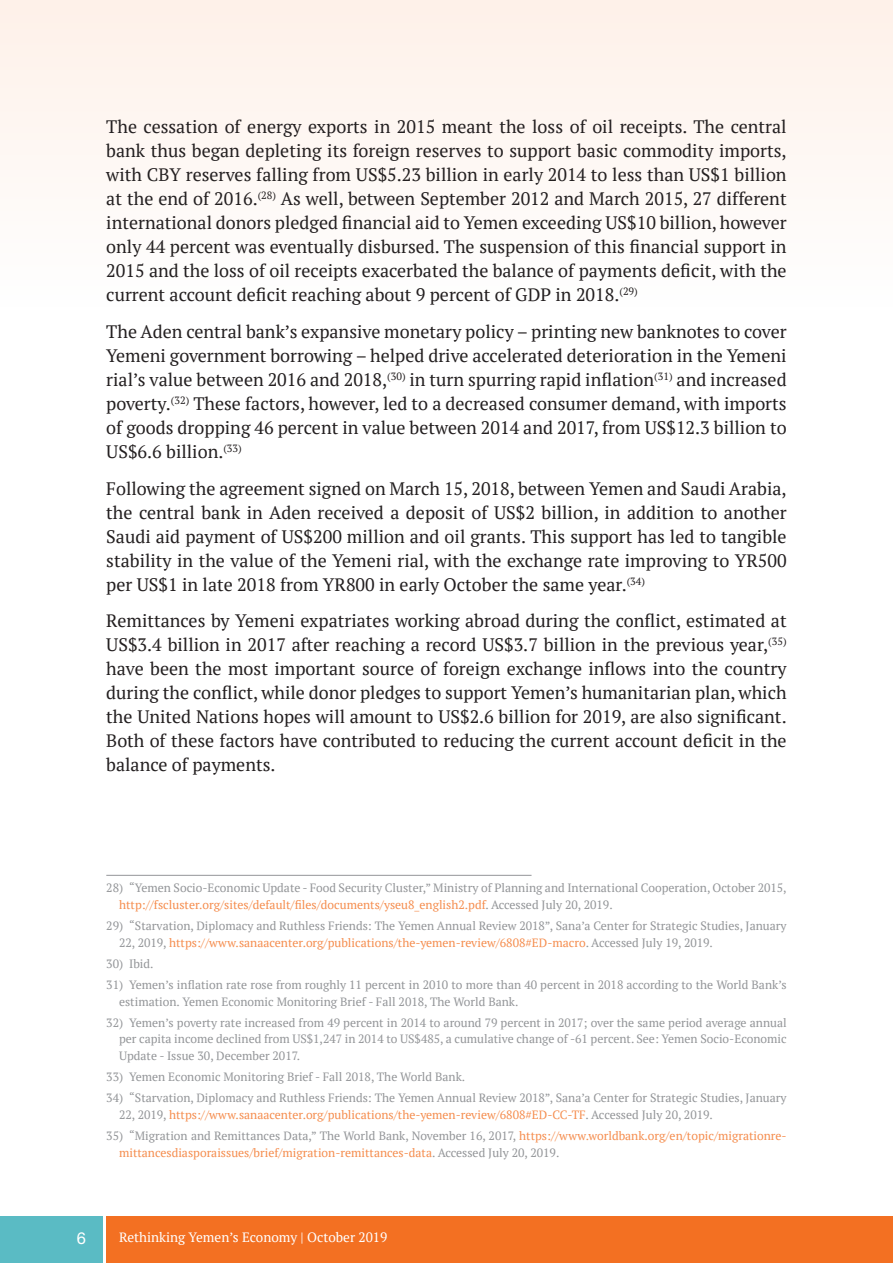
<style>
.page{position:relative;width:893px;height:1263px;background:#fff}
.page>*{position:absolute;margin:0;border:0;box-sizing:border-box;transform-origin:0 0}
.text{font:18px/24px "PT Serif";color:#231f20;text-align:justify}
.t1{font:16.5px "Helvetica Neue LT Pro";color:#fff}
.t2{font:13.5px "PT Serif";color:#fff}
.الحاشية{font:12px/16.5px "PT Serif";color:#939598}
.الحاشية-2{font:12px/16.5px "PT Serif";color:#f58d4e}
.s1{color:#f58d4e}
.s2{color:#939598}
</style>
<div class="page">
<div style="left:0;top:1216px;width:102px;height:47px;background:#5abbc4"></div>
<div style="left:106px;top:1216px;width:787px;height:47px;background:#f37022"></div>
<div style="left:0;top:0;width:893px;height:306px;background:#fef7f3"></div>
<hr style="left:106px;top:875px;width:425px;height:1px;background:#939598">
<p class="text" style="left:106px;top:114px;width:682px">The cessation of energy exports in 2015 meant the loss of oil receipts. The central bank thus began depleting its foreign reserves to support basic commodity imports, with CBY reserves falling from US$5.23 billion in early 2014 to less than US$1 billion at the end of 2016.<sup>(28)</sup> As well, between September 2012 and March 2015, 27 different international donors pledged financial aid to Yemen exceeding US$10 billion, however only 44 percent was eventually disbursed. The suspension of this financial support in 2015 and the loss of oil receipts exacerbated the balance of payments deficit, with the current account deficit reaching about 9 percent of GDP in 2018.<sup>(29)</sup></p>
<p class="text" style="left:106px;top:319px;width:682px">The Aden central bank’s expansive monetary policy – printing new banknotes to cover Yemeni government borrowing – helped drive accelerated deterioration in the Yemeni rial’s value between 2016 and 2018,<sup>(30)</sup> in turn spurring rapid inflation<sup>(31)</sup> and increased poverty.<sup>(32)</sup> These factors, however, led to a decreased consumer demand, with imports of goods dropping 46 percent in value between 2014 and 2017, from US$12.3 billion to US$6.6 billion.<sup>(33)</sup></p>
<p class="text" style="left:106px;top:476px;width:682px">Following the agreement signed on March 15, 2018, between Yemen and Saudi Arabia, the central bank in Aden received a deposit of US$2 billion, in addition to another Saudi aid payment of US$200 million and oil grants. This support has led to tangible stability in the value of the Yemeni rial, with the exchange rate improving to YR500 per US$1 in late 2018 from YR800 in early October the same year.<sup>(34)</sup></p>
<p class="text" style="left:106px;top:609px;width:682px">Remittances by Yemeni expatriates working abroad during the conflict, estimated at US$3.4 billion in 2017 after reaching a record US$3.7 billion in the previous year,<sup>(35) </sup>have been the most important source of foreign exchange inflows into the country during the conflict, while donor pledges to support Yemen’s humanitarian plan, which the United Nations hopes will amount to US$2.6 billion for 2019, are also significant.<br>Both of these factors have contributed to reducing the current account deficit in the balance of payments.</p>
<p class="الحاشية" style="left:119px;top:880px;width:669px;text-indent:-13px">28) “Yemen Socio-Economic Update - Food Security Cluster,” Ministry of Planning and International Cooperation, October 2015, <span class="s1">http://fscluster.org/sites/default/files/documents/yseu8_english2.pdf</span>. Accessed July 20, 2019.</p>
<p class="الحاشية" style="left:119px;top:917px;width:669px;text-indent:-13px">29) “Starvation, Diplomacy and Ruthless Friends: The Yemen Annual Review 2018”, Sana’a Center for Strategic Studies, January<br>22, 2019, <span class="s1">https://www.sanaacenter.org/publications/the-yemen-review/6808#ED-macro</span>. Accessed July 19, 2019.</p>
<p class="الحاشية" style="left:106px;top:955px;width:49px">30) Ibid.</p>
<p class="الحاشية" style="left:119px;top:976px;width:669px;text-indent:-13px">31) Yemen’s inflation rate rose from roughly 11 percent in 2010 to more than 40 percent in 2018 according to the World Bank’s estimation. Yemen Economic Monitoring Brief - Fall 2018, The World Bank.</p>
<p class="الحاشية" style="left:119px;top:1014px;width:669px;text-align:justify;text-indent:-13px">32) Yemen’s poverty rate increased from 49 percent in 2014 to around 79 percent in 2017; over the same period average annual per capita income declined from US$1,247 in 2014 to US$485, a cumulative change of -61 percent. See: Yemen Socio-Economic Update - Issue 30, December 2017.</p>
<p class="الحاشية" style="left:106px;top:1068px;width:360px">33) Yemen Economic Monitoring Brief - Fall 2018, The World Bank.</p>
<p class="الحاشية" style="left:119px;top:1090px;width:669px;text-indent:-13px">34) “Starvation, Diplomacy and Ruthless Friends: The Yemen Annual Review 2018”, Sana’a Center for Strategic Studies, January<br>22, 2019, <span class="s1">https://www.sanaacenter.org/publications/the-yemen-review/6808#ED-CC-TF</span>. Accessed July 20, 2019.</p>
<p class="الحاشية-2" style="left:119px;top:1127px;width:669px;text-indent:-13px"><span class="s2">35) “Migration and Remittances Data,” The World Bank, November 16, 2017,</span> https://www.worldbank.org/en/topic/migrationre&shy;mittancesdiasporaissues/brief/migration-remittances-data<span class="s2">. Accessed July 20, 2019.</span></p>
<p class="t1" style="left:77px;top:1228px;width:11px">6</p>
<p class="t2" style="left:119px;top:1228px;width:270px">Rethinking Yemen’s Economy | October 2019</p>
</div>
